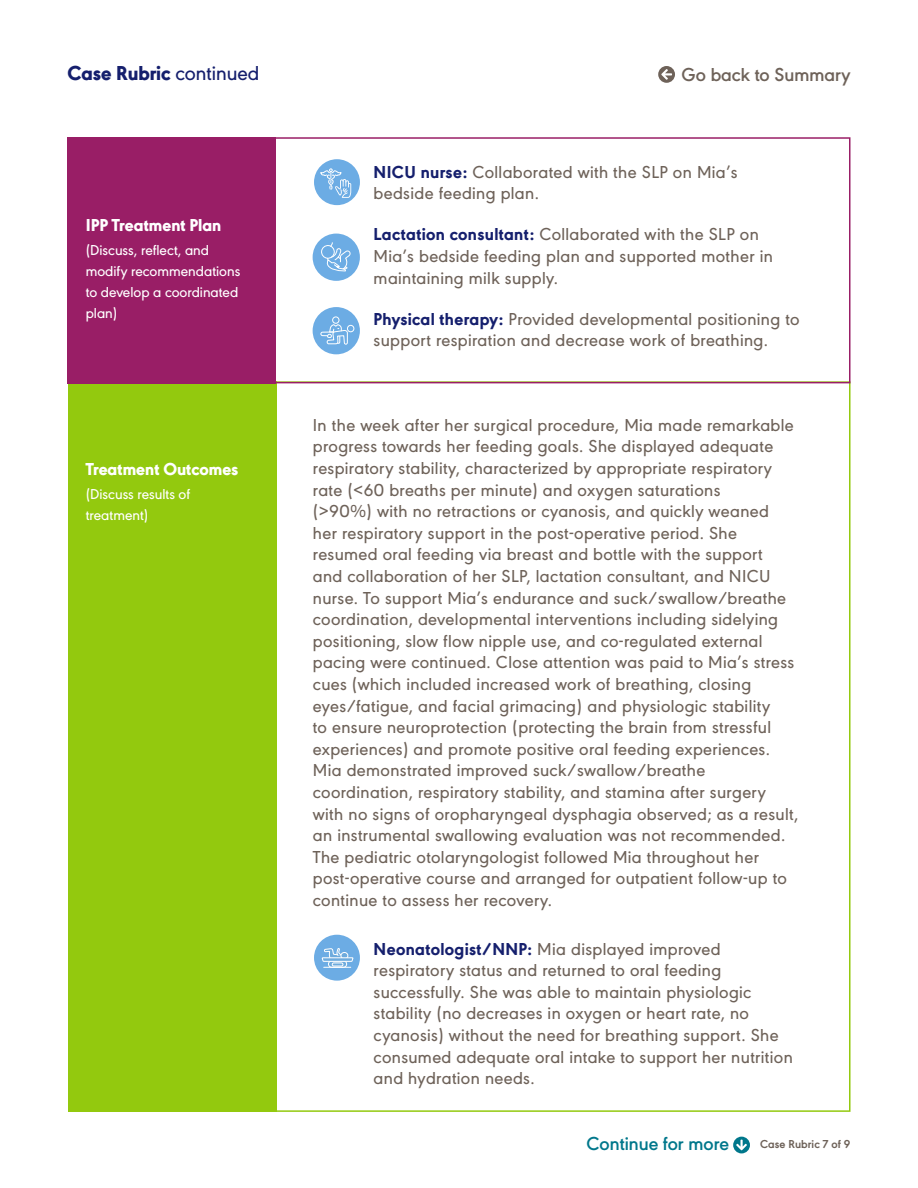
<style>
.page{position:relative;width:918px;height:1188px;background:#fff}
.page>*{position:absolute;margin:0;border:0;box-sizing:border-box;transform-origin:0 0}
.t1{font:800 21px "URW Geometric";color:#151f6d}
.t2{font:600 19.5px "URW Geometric";color:#6e6259}
.t3{font:600 19.5px "URW Geometric";color:#00778b}
._15_Table_Body_Team_Icon_Indent{font:500 18px/21.6px "URW Geometric";letter-spacing:.02em;color:#6e6259}
.t4{font:800 18px "URW Geometric";color:#fff}
.t5{font:500 15px/21px "URW Geometric";color:#fff}
.t6{font:700 12px "URW Geometric";letter-spacing:.01em;color:#6e6259}
.s1{font-weight:500}
.s2{font-weight:800;color:#151f6d}
</style>
<div class="page">
<svg style="left:658px;top:66px;width:17px;height:17px"></svg>
<div style="left:68px;top:381px;width:208px;height:731px;background:#93c90e"></div>
<div style="left:314px;top:935px;width:46px;height:46px;background:#6cace4;border-radius:50%"></div>
<svg style="left:321px;top:948px;width:33px;height:20px"></svg>
<svg style="left:733px;top:1137px;width:17px;height:16px"></svg>
<div style="left:68px;top:137px;width:208px;height:246px;background:#991e66"></div>
<div style="left:151px;top:137px;width:699px;height:246px;border:2px solid #991e66"></div>
<div style="left:314px;top:159px;width:46px;height:46px;background:#6cace4;border-radius:50%"></div>
<svg style="left:319px;top:168px;width:32px;height:30px"></svg>
<div style="left:313px;top:234px;width:47px;height:47px;background:#6cace4;border-radius:50%"></div>
<div style="left:321px;top:245px;width:14px;height:14px;border:1px solid #fff;border-radius:50%"></div>
<svg style="left:326px;top:242px;width:25px;height:30px"></svg>
<div style="left:313px;top:307px;width:47px;height:47px;background:#6cace4;border-radius:50%"></div>
<div style="left:332px;top:316px;width:7px;height:8px;border:1px solid #fff;border-radius:50%"></div>
<div style="left:347px;top:325px;width:7px;height:7px;border:1px solid #fff;border-radius:50%"></div>
<svg style="left:320px;top:324px;width:28px;height:28px"></svg>
<p class="t1" style="left:68px;top:58px;width:193px">Case Rubric <span class="s1">continued</span></p>
<p class="t4" style="left:86px;top:211px;width:137px">IPP Treatment Plan</p>
<p class="t5" style="left:86px;top:239px;width:156px">(Discuss, reflect, and modify recommendations to develop a coordinated plan)</p>
<p class="t4" style="left:86px;top:456px;width:154px">Treatment Outcomes</p>
<p class="t5" style="left:86px;top:483px;width:106px">(Discuss results of treatment)</p>
<p class="t2" style="left:682px;top:60px;width:170px">Go back to Summary</p>
<p class="_15_Table_Body_Team_Icon_Indent" style="left:374px;top:159px;width:365px"><span class="s2">NICU nurse:</span> Collaborated with the SLP on Mia’s bedside feeding plan.</p>
<p class="_15_Table_Body_Team_Icon_Indent" style="left:374px;top:222px;width:401px"><span class="s2">Lactation consultant:</span> Collaborated with the SLP on<br>Mia’s bedside feeding plan and supported mother in maintaining milk supply.</p>
<p class="_15_Table_Body_Team_Icon_Indent" style="left:374px;top:306px;width:427px"><span class="s2">Physical therapy:</span> Provided developmental positioning to support respiration and decrease work of breathing.</p>
<p class="_15_Table_Body_Team_Icon_Indent" style="left:313px;top:413px;width:487px">In the week after her surgical procedure, Mia made remarkable progress towards her feeding goals. She displayed adequate respiratory stability, characterized by appropriate respiratory rate (&lt;60 breaths per minute) and oxygen saturations<br>(&gt;90%) with no retractions or cyanosis, and quickly weaned<br>her respiratory support in the post-operative period. She resumed oral feeding via breast and bottle with the support<br>and collaboration of her SLP, lactation consultant, and NICU nurse. To support Mia’s endurance and suck/swallow/breathe coordination, developmental interventions including sidelying positioning, slow flow nipple use, and co-regulated external pacing were continued. Close attention was paid to Mia’s stress cues (which included increased work of breathing, closing eyes/fatigue, and facial grimacing) and physiologic stability<br>to ensure neuroprotection (protecting the brain from stressful experiences) and promote positive oral feeding experiences.<br>Mia demonstrated improved suck/swallow/breathe coordination, respiratory stability, and stamina after surgery with no signs of oropharyngeal dysphagia observed; as a result, an instrumental swallowing evaluation was not recommended.<br>The pediatric otolaryngologist followed Mia throughout her post-operative course and arranged for outpatient follow-up to continue to assess her recovery.</p>
<p class="_15_Table_Body_Team_Icon_Indent" style="left:374px;top:936px;width:421px"><span class="s2">Neonatologist/NNP:</span> Mia displayed improved respiratory status and returned to oral feeding successfully. She was able to maintain physiologic stability (no decreases in oxygen or heart rate, no cyanosis) without the need for breathing support. She consumed adequate oral intake to support her nutrition and hydration needs.</p>
<p class="t3" style="left:587px;top:1129px;width:144px">Continue for more</p>
<p class="t6" style="left:760px;top:1135px;width:92px">Case Rubric 7 of 9</p>
</div>
